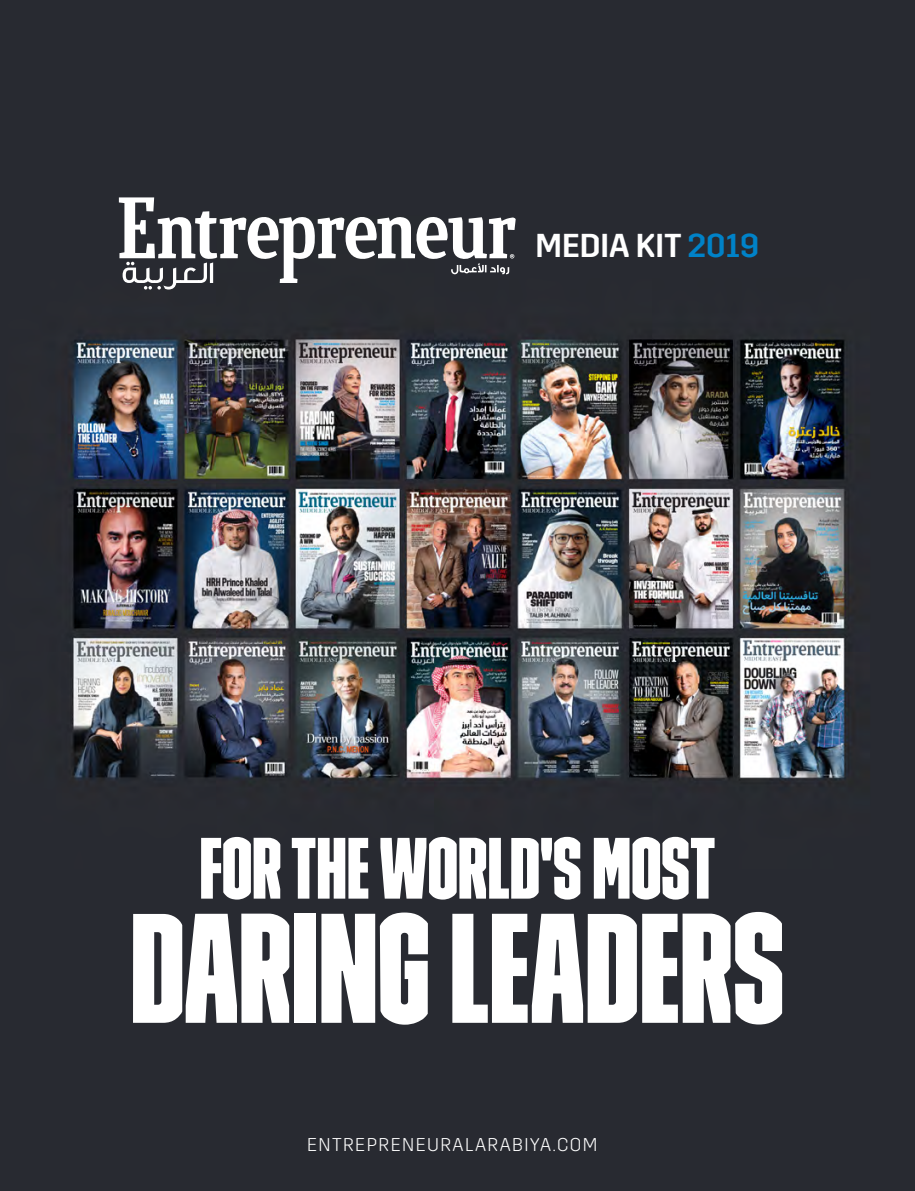
<style>
.page{position:relative;width:915px;height:1191px;background:#fff}
.page>*{position:absolute;margin:0;border:0;box-sizing:border-box;transform-origin:0 0}
.t1{font:ultra-condensed 155.7px "Trim Poster";color:#fff}
.t2{font:ultra-condensed 86.85px "Trim Poster";color:#fff}
.t3{font:500 33px "Trim";color:#fff}
.t4{font:300 18.45px "Trim";letter-spacing:.075em;color:#fff}
.s1{color:#0082c8}
</style>
<div class="page">
<img style="left:0;top:0;width:914px;height:1191px">
<svg style="left:119px;top:197px;width:396px;height:92px"></svg>
<h3 class="t3" style="left:535px;top:227px;width:225px">MEDIA KIT <span class="s1">2019</span></h3>
<h2 class="t2" style="left:199px;top:818px;width:517px">FORTHEWORLDS' MOST</h2>
<h1 class="t1" style="left:130px;top:878px;width:655px">DARINGLEADERS</h1>
<p class="t4" style="left:307px;top:1133px;width:292px">ENTREPRENEURALARABIYA.COM</p>
</div>
